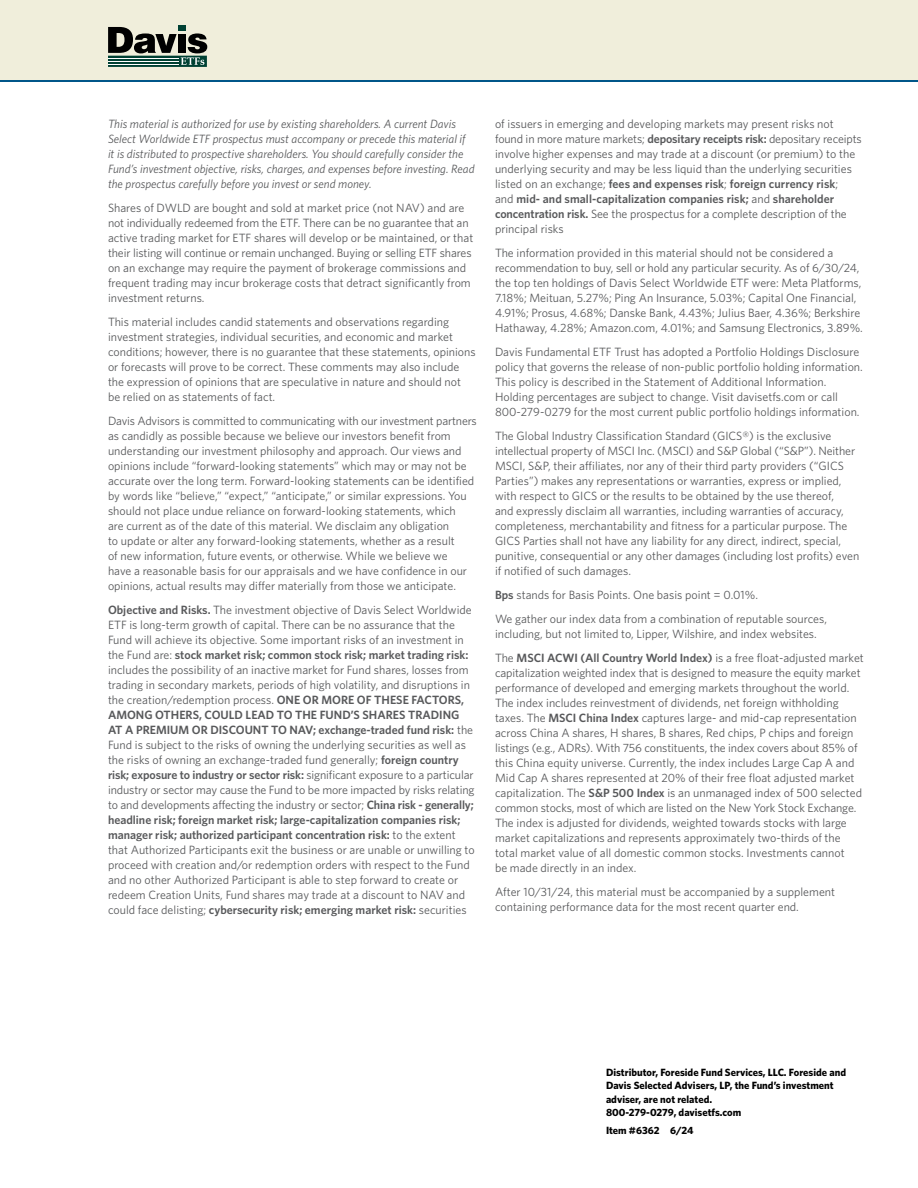
<style>
.page{position:relative;width:918px;height:1188px;background:#fff}
.page>*{position:absolute;margin:0;border:0;box-sizing:border-box;transform-origin:0 0}
.Legal{font:12px/15px "Whitney";color:#58595b}
.Legal-2{font:italic 12px/15px "Whitney";color:#58595b}
.t1{font:700 10.5px/13.5px "Whitney";color:#000}
.s1{font-weight:600}
</style>
<div class="page">
<div style="left:0;top:0;width:918px;height:80px;background:#f0eedb"></div>
<hr style="left:0;top:80px;width:918px;height:2px;background:#005689">
<div style="left:178px;top:25px;width:8px;height:6px;background:#004133"></div>
<svg style="left:108px;top:27px;width:99px;height:40px"></svg>
<p class="Legal-2" style="left:108px;top:116px;width:368px">This material is authorized for use by existing shareholders. A current Davis Select Worldwide ETF prospectus must accompany or precede this material if it is distributed to prospective shareholders. You should carefully consider the Fund’s investment objective, risks, charges, and expenses before investing. Read the prospectus carefully before you invest or send money.</p>
<p class="Legal" style="left:108px;top:200px;width:367px">Shares of DWLD are bought and sold at market price (not NAV) and are not individually redeemed from the ETF. There can be no guarantee that an active trading market for ETF shares will develop or be maintained, or that their listing will continue or remain unchanged. Buying or selling ETF shares on an exchange may require the payment of brokerage commissions and frequent trading may incur brokerage costs that detract significantly from investment returns.</p>
<p class="Legal" style="left:108px;top:314px;width:369px">This material includes candid statements and observations regarding investment strategies, individual securities, and economic and market conditions; however, there is no guarantee that these statements, opinions or forecasts will prove to be correct. These comments may also include the expression of opinions that are speculative in nature and should not be relied on as statements of fact.</p>
<p class="Legal" style="left:108px;top:413px;width:370px">Davis Advisors is committed to communicating with our investment partners as candidly as possible because we believe our investors benefit from understanding our investment philosophy and approach. Our views and opinions include “forward-looking statements” which may or may not be accurate over the long term. Forward-looking statements can be identified by words like “believe,” “expect,” “anticipate,” or similar expressions. You should not place undue reliance on forward-looking statements, which<br>are current as of the date of this material. We disclaim any obligation<br>to update or alter any forward-looking statements, whether as a result<br>of new information, future events, or otherwise. While we believe we<br>have a reasonable basis for our appraisals and we have confidence in our opinions, actual results may differ materially from those we anticipate.</p>
<p class="Legal" style="left:108px;top:602px;width:368px"><span class="s1">Objective and Risks.</span> The investment objective of Davis Select Worldwide ETF is long-term growth of capital. There can be no assurance that the Fund will achieve its objective. Some important risks of an investment in the Fund are: <span class="s1">stock market risk; common stock risk; market trading risk: </span>includes the possibility of an inactive market for Fund shares, losses from trading in secondary markets, periods of high volatility, and disruptions in the creation/redemption process. <span class="s1">ONE OR MORE OF THESE FACTORS, AMONG OTHERS, COULD LEAD TO THE FUND’S SHARES TRADING AT A PREMIUM OR DISCOUNT TO NAV; exchange-traded fund risk:</span> the Fund is subject to the risks of owning the underlying securities as well as the risks of owning an exchange-traded fund generally; <span class="s1">foreign country risk; exposure to industry or sector risk:</span> significant exposure to a particular industry or sector may cause the Fund to be more impacted by risks relating to and developments affecting the industry or sector; <span class="s1">China risk - generally; headline risk; foreign market risk; large-capitalization companies risk; manager risk; authorized participant concentration risk:</span> to the extent that Authorized Participants exit the business or are unable or unwilling to proceed with creation and/or redemption orders with respect to the Fund and no other Authorized Participant is able to step forward to create or redeem Creation Units, Fund shares may trade at a discount to NAV and could face delisting; <span class="s1">cybersecurity risk; emerging market risk:</span> securities</p>
<p class="Legal" style="left:495px;top:116px;width:368px">of issuers in emerging and developing markets may present risks not found in more mature markets; <span class="s1">depositary receipts risk:</span> depositary receipts involve higher expenses and may trade at a discount (or premium) to the underlying security and may be less liquid than the underlying securities listed on an exchange; <span class="s1">fees and expenses risk</span>; <span class="s1">foreign currency risk</span>;<br>and <span class="s1">mid- and small-capitalization companies risk;</span> and <span class="s1">shareholder concentration risk.</span> See the prospectus for a complete description of the principal risks</p>
<p class="Legal" style="left:495px;top:245px;width:369px">The information provided in this material should not be considered a recommendation to buy, sell or hold any particular security. As of 6/30/24, the top ten holdings of Davis Select Worldwide ETF were: Meta Platforms, 7.18%; Meituan, 5.27%; Ping An Insurance, 5.03%; Capital One Financial, 4.91%; Prosus, 4.68%; Danske Bank, 4.43%; Julius Baer, 4.36%; Berkshire Hathaway, 4.28%; Amazon.com, 4.01%; and Samsung Electronics, 3.89%.</p>
<p class="Legal" style="left:495px;top:344px;width:369px">Davis Fundamental ETF Trust has adopted a Portfolio Holdings Disclosure policy that governs the release of non-public portfolio holding information.<br>This policy is described in the Statement of Additional Information.<br>Holding percentages are subject to change. Visit davisetfs.com or call 800-279-0279 for the most current public portfolio holdings information.</p>
<p class="Legal" style="left:495px;top:428px;width:366px">The Global Industry Classification Standard (GICS®) is the exclusive intellectual property of MSCI Inc. (MSCI) and S&amp;P Global (“S&amp;P”). Neither MSCI, S&amp;P, their affiliates, nor any of their third party providers (“GICS Parties”) makes any representations or warranties, express or implied, with respect to GICS or the results to be obtained by the use thereof,<br>and expressly disclaim all warranties, including warranties of accuracy, completeness, merchantability and fitness for a particular purpose. The GICS Parties shall not have any liability for any direct, indirect, special, punitive, consequential or any other damages (including lost profits) even if notified of such damages.</p>
<p class="Legal" style="left:495px;top:587px;width:264px"><span class="s1">Bps</span> stands for Basis Points. One basis point = 0.01%.</p>
<p class="Legal" style="left:495px;top:611px;width:334px">We gather our index data from a combination of reputable sources, including, but not limited to, Lipper, Wilshire, and index websites.</p>
<p class="Legal" style="left:495px;top:650px;width:370px">The <span class="s1">MSCI ACWI (All Country World Index)</span> is a free float-adjusted market capitalization weighted index that is designed to measure the equity market performance of developed and emerging markets throughout the world.<br>The index includes reinvestment of dividends, net foreign withholding taxes. The <span class="s1">MSCI China Index</span> captures large- and mid-cap representation across China A shares, H shares, B shares, Red chips, P chips and foreign listings (e.g., ADRs). With 756 constituents, the index covers about 85% of this China equity universe. Currently, the index includes Large Cap A and Mid Cap A shares represented at 20% of their free float adjusted market capitalization. The <span class="s1">S&amp;P 500 Index</span> is an unmanaged index of 500 selected common stocks, most of which are listed on the New York Stock Exchange.<br>The index is adjusted for dividends, weighted towards stocks with large market capitalizations and represents approximately two-thirds of the total market value of all domestic common stocks. Investments cannot<br>be made directly in an index.</p>
<p class="Legal" style="left:495px;top:884px;width:342px">After 10/31/24, this material must be accompanied by a supplement containing performance data for the most recent quarter end.</p>
<p class="t1" style="left:606px;top:1065px;width:242px">Distributor, Foreside Fund Services, LLC. Foreside and Davis Selected Advisers, LP, the Fund’s investment adviser, are not related.<br>800-279-0279, davisetfs.com</p>
<p class="t1" style="left:606px;top:1123px;width:89px">Item #6362 6/24</p>
</div>
